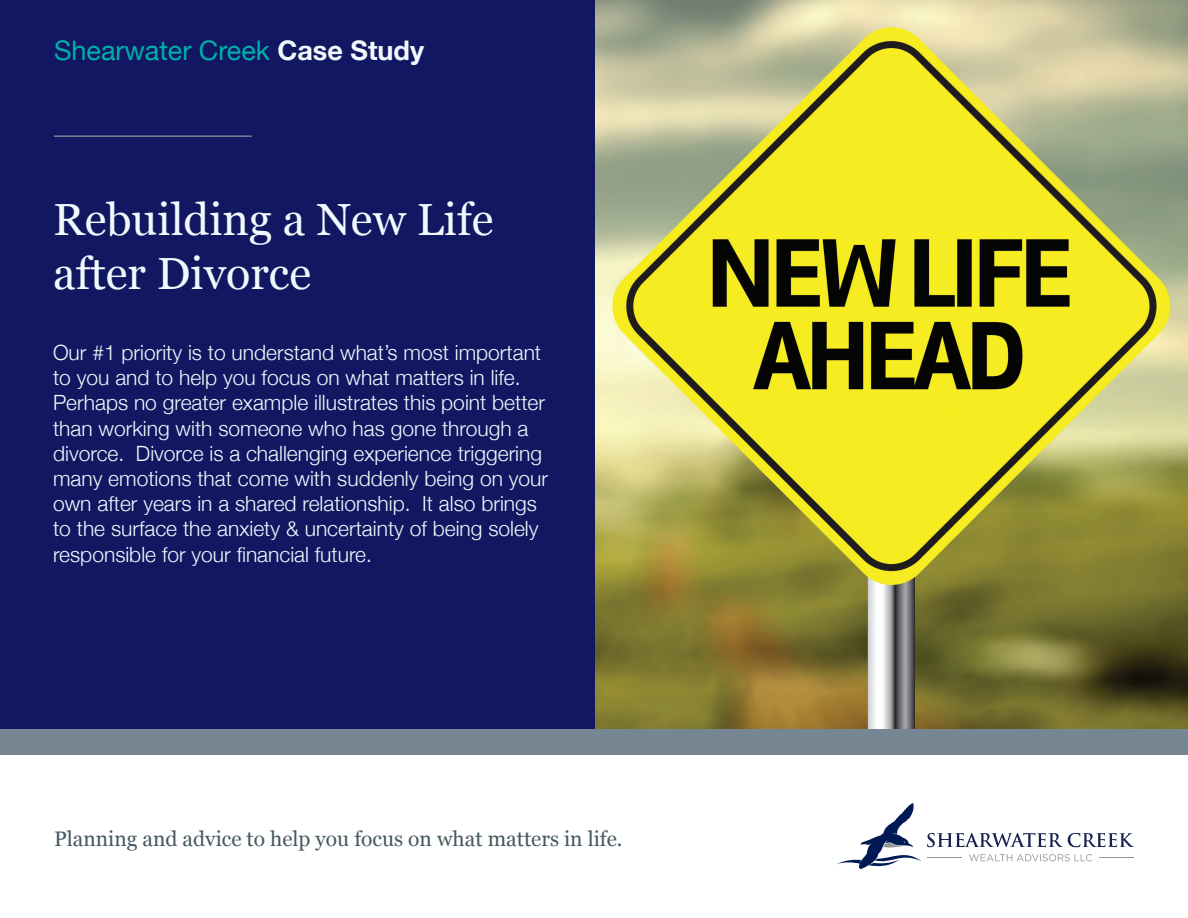
<style>
.page{position:relative;width:1188px;height:918px;background:#fff}
.page>*{position:absolute;margin:0;border:0;box-sizing:border-box;transform-origin:0 0}
.t1{font:45px/54px "Georgia";color:#f2f9fe}
.t2{font:27px "Helvetica Neue";color:#00afaa}
.t3{font:300 21px/25.2px "Helvetica Neue";color:#f2f9fe}
.t4{font:21px "Georgia";color:#455961}
.s1{font-weight:700;color:#f2f9fe}
</style>
<div class="page">
<img style="left:595px;top:0;width:593px;height:730px">
<div style="left:0;top:0;width:595px;height:742px;background:#121761"></div>
<div style="left:0;top:730px;width:1188px;height:25px;background:#768693"></div>
<svg style="left:837px;top:803px;width:297px;height:66px"></svg>
<hr style="left:54px;top:135px;width:198px;height:2px;background:#768693">
<p class="t2" style="left:54px;top:31px;width:372px">Shearwater Creek <span class="s1">Case Study</span></p>
<p class="t1" style="left:53px;top:191px;width:442px">Rebuilding a New Life after Divorce</p>
<p class="t3" style="left:53px;top:338px;width:496px">Our #1 priority is to understand what’s most important to you and to help you focus on what matters in life.<br>Perhaps no greater example illustrates this point better than working with someone who has gone through a divorce. Divorce is a challenging experience triggering many emotions that come with suddenly being on your own after years in a shared relationship. It also brings to the surface the anxiety &amp; uncertainty of being solely responsible for your financial future.</p>
<p class="t4" style="left:54px;top:824px;width:570px">Planning and advice to help you focus on what matters in life.</p>
</div>
